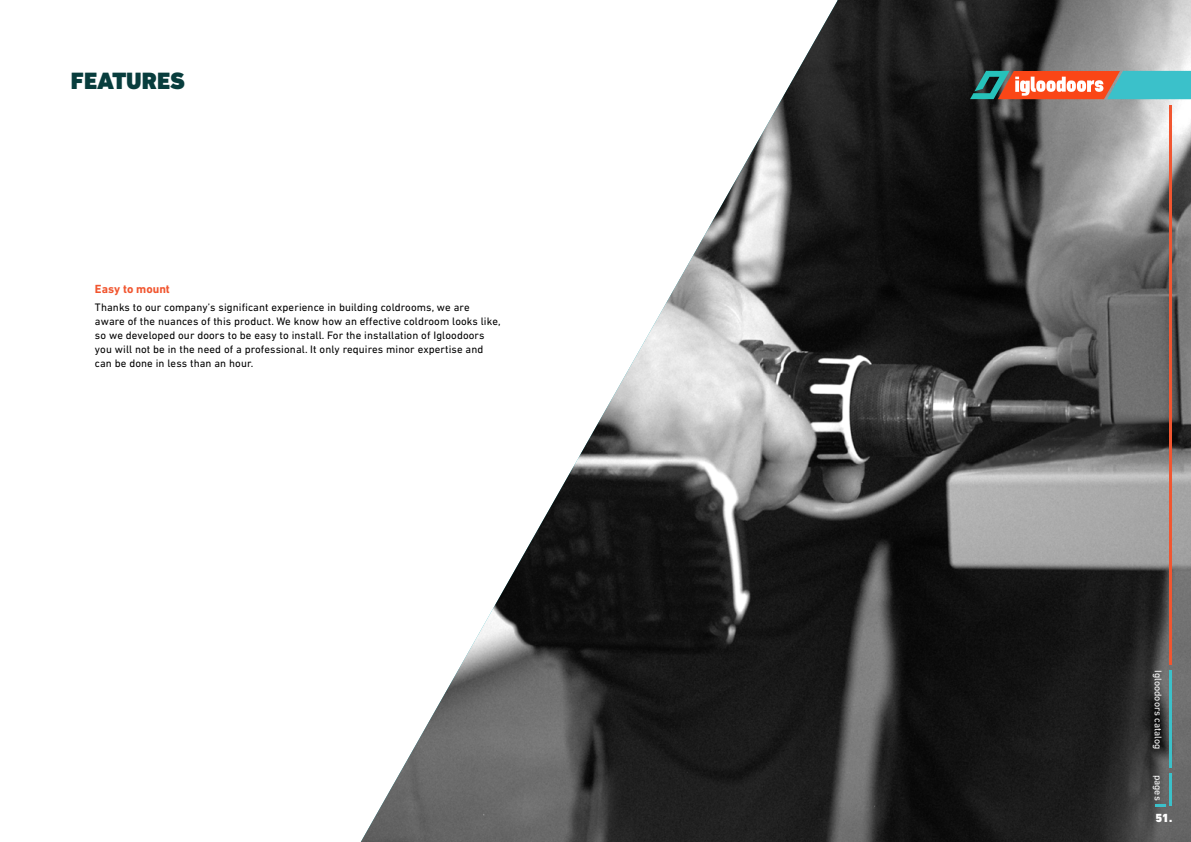
<style>
.page{position:relative;width:1191px;height:842px;background:#fff}
.page>*{position:absolute;margin:0;border:0;box-sizing:border-box;transform-origin:0 0}
.t1{font:900 24px "DIN Next LT Pro";color:#083d3d}
.t2{font:700 12px "DIN Next LT Pro";color:#f15630}
.t3{font:900 12px "DIN Next LT Pro";color:#fff}
.t4{font:11px/14px "DIN Next LT Pro";letter-spacing:.01em;color:#000101}
.t5{font:10px "DIN Next LT Pro";color:#fff}
</style>
<div class="page">
<img style="left:361px;top:0;width:830px;height:842px">
<svg style="left:970px;top:71px;width:221px;height:28px;background:#959082"></svg>
<hr style="left:1169px;top:670px;width:2px;height:97px;background:#3bc1ca">
<hr style="left:1169px;top:105px;width:2px;height:559px;background:#f15630">
<svg style="left:1155px;top:804px;width:10px;height:2px"></svg>
<hr style="left:1169px;top:773px;width:2px;height:33px;background:#3bc1ca">
<h1 class="t1" style="left:71px;top:66px;width:116px">FEATURES</h1>
<p class="t2" style="left:95px;top:281px;width:76px">Easy to mount</p>
<p class="t4" style="left:95px;top:300px;width:407px">Thanks to our company’s significant experience in building coldrooms, we are aware of the nuances of this product. We know how an effective coldroom looks like, so we developed our doors to be easy to install. For the installation of Igloodoors you will not be in the need of a professional. It only requires minor expertise and can be done in less than an hour.</p>
<p class="t5" style="left:1164px;top:670px;width:81px;rotate:90deg">Igloodoors catalog</p>
<p class="t5" style="left:1164px;top:774px;width:27px;rotate:90deg">pages</p>
<p class="t3" style="left:1155px;top:811px;width:18px">51.</p>
</div>
